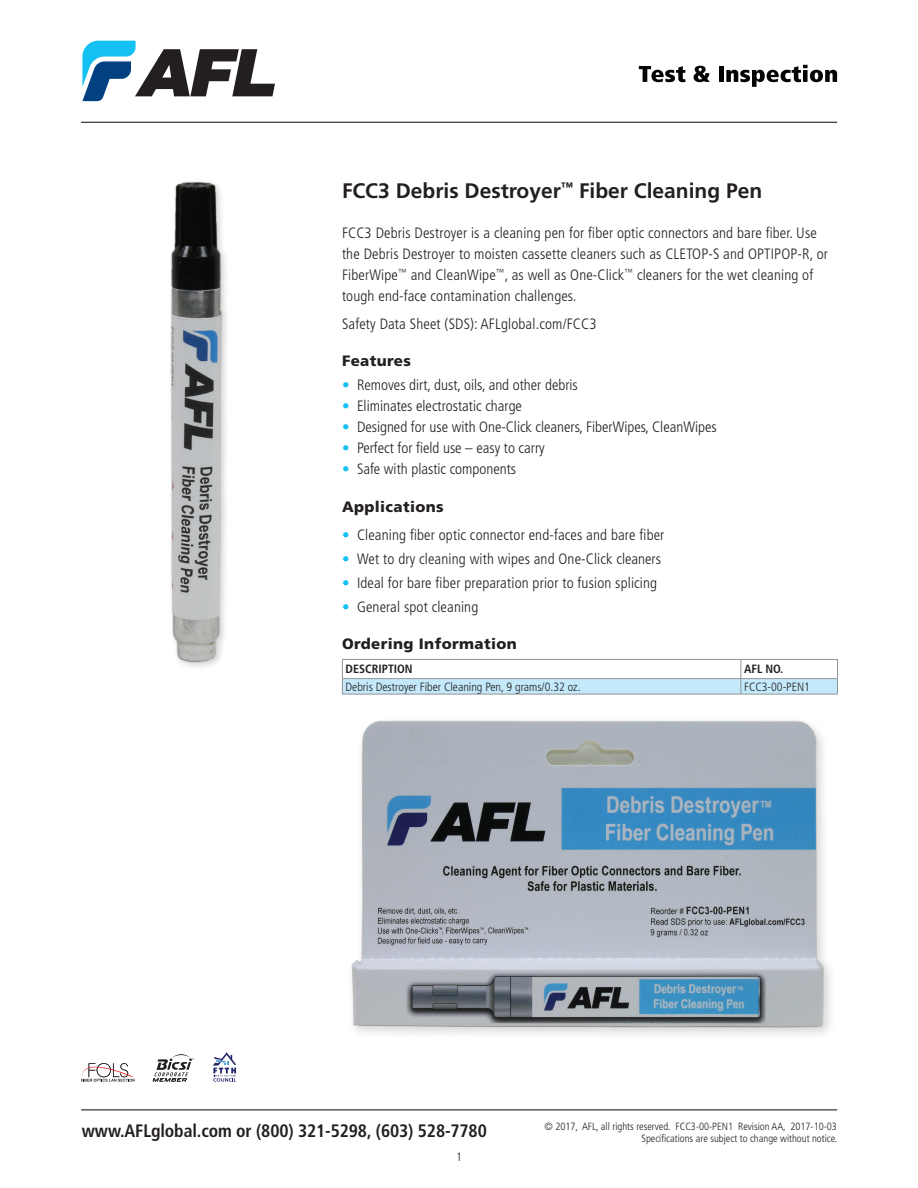
<style>
.page{position:relative;width:918px;height:1188px;background:#fff}
.page>*{position:absolute;margin:0;border:0;box-sizing:border-box;transform-origin:0 0}
.t1{font:700 21px "Frutiger LT Std";color:#231f20}
.t2{font:700 condensed 18px "Frutiger LT Std";letter-spacing:-.005em;color:#231f20}
.t3{font:300 condensed 15px/21px "Frutiger LT Std";letter-spacing:.01em;color:#231f20}
.t4{font:900 15px "Frutiger LT Std";letter-spacing:.025em;color:#231f20}
.t5{font:300 condensed 12px "Frutiger LT Std";color:#231f20}
.t6{font:700 condensed 12px "Frutiger LT Std";color:#231f20}
.t7{font:300 condensed 10.5px/12px "Frutiger LT Std";color:#231f20;text-align:right}
.s1{color:#15c0f2}
</style>
<div class="page">
<hr style="left:81px;top:122px;width:756px;height:1px;background:#231f20">
<hr style="left:81px;top:1109px;width:756px;height:1px;background:#231f20">
<svg style="left:639px;top:66px;width:46px;height:16px"></svg>
<svg style="left:694px;top:66px;width:16px;height:16px"></svg>
<div style="left:719px;top:66px;width:5px;height:16px;background:#040503"></div>
<svg style="left:726px;top:65px;width:111px;height:22px"></svg>
<svg style="left:82px;top:41px;width:193px;height:60px"></svg>
<svg style="left:81px;top:1063px;width:54px;height:19px"></svg>
<svg style="left:213px;top:1052px;width:23px;height:30px"></svg>
<svg style="left:153px;top:1054px;width:41px;height:28px"></svg>
<hr style="left:342px;top:694px;width:399px;height:1px;background:#939598">
<hr style="left:741px;top:694px;width:97px;height:1px;background:#939598">
<hr style="left:342px;top:659px;width:399px;height:1px;background:#939598">
<hr style="left:741px;top:659px;width:97px;height:1px;background:#939598">
<svg style="left:342px;top:660px;width:496px;height:34px"></svg>
<img style="left:170px;top:181px;width:57px;height:486px">
<div style="left:346px;top:715px;width:492px;height:326px;background:#231f20;opacity:.2"></div>
<img style="left:351px;top:720px;width:475px;height:308px">
<h1 class="t1" style="left:342px;top:178px;width:422px">FCC3 Debris Destroyer<sup>™</sup> Fiber Cleaning Pen</h1>
<p class="t3" style="left:342px;top:223px;width:487px">FCC3 Debris Destroyer is a cleaning pen for fiber optic connectors and bare fiber. Use the Debris Destroyer to moisten cassette cleaners such as CLETOP-S and OPTIPOP-R, or FiberWipe<sup>™</sup> and CleanWipe<sup>™</sup>, as well as One-Click<sup>™</sup> cleaners for the wet cleaning of tough end-face contamination challenges.</p>
<p class="t3" style="left:342px;top:313px;width:256px">Safety Data Sheet (SDS): AFLglobal.com/FCC3</p>
<p class="t4" style="left:342px;top:352px;width:71px">Features</p>
<p class="t3" style="left:342px;top:375px;width:237px"><span class="s1">•</span> Removes dirt, dust, oils, and other debris</p>
<p class="t3" style="left:342px;top:396px;width:182px"><span class="s1">•</span> Eliminates electrostatic charge</p>
<p class="t3" style="left:342px;top:417px;width:376px"><span class="s1">•</span> Designed for use with One-Click cleaners, FiberWipes, CleanWipes</p>
<p class="t3" style="left:342px;top:438px;width:204px"><span class="s1">•</span> Perfect for field use – easy to carry</p>
<p class="t3" style="left:342px;top:459px;width:176px"><span class="s1">•</span> Safe with plastic components</p>
<p class="t4" style="left:342px;top:498px;width:103px">Applications</p>
<p class="t3" style="left:342px;top:524px;width:324px"><span class="s1">•</span> Cleaning fiber optic connector end-faces and bare fiber</p>
<p class="t3" style="left:342px;top:548px;width:320px"><span class="s1">•</span> Wet to dry cleaning with wipes and One-Click cleaners</p>
<p class="t3" style="left:342px;top:572px;width:317px"><span class="s1">•</span> Ideal for bare fiber preparation prior to fusion splicing</p>
<p class="t3" style="left:342px;top:596px;width:138px"><span class="s1">•</span> General spot cleaning</p>
<p class="t4" style="left:342px;top:635px;width:176px">Ordering Information</p>
<p class="t6" style="left:346px;top:662px;width:69px">DESCRIPTION</p>
<p class="t6" style="left:744px;top:662px;width:41px">AFL NO.</p>
<p class="t5" style="left:346px;top:680px;width:237px">Debris Destroyer Fiber Cleaning Pen, 9 grams/0.32 oz.</p>
<p class="t5" style="left:744px;top:680px;width:67px">FCC3-00-PEN1</p>
<p class="t2" style="left:82px;top:1120px;width:406px">www.AFLglobal.com or (800) 321-5298, (603) 528-7780</p>
<p class="t7" style="left:544px;top:1120px;width:294px">© 2017, AFL, all rights reserved. FCC3-00-PEN1 Revision AA, 2017-10-03<br>Specifications are subject to change without notice.</p>
<p class="t5" style="left:456px;top:1150px;width:7px">1</p>
</div>
